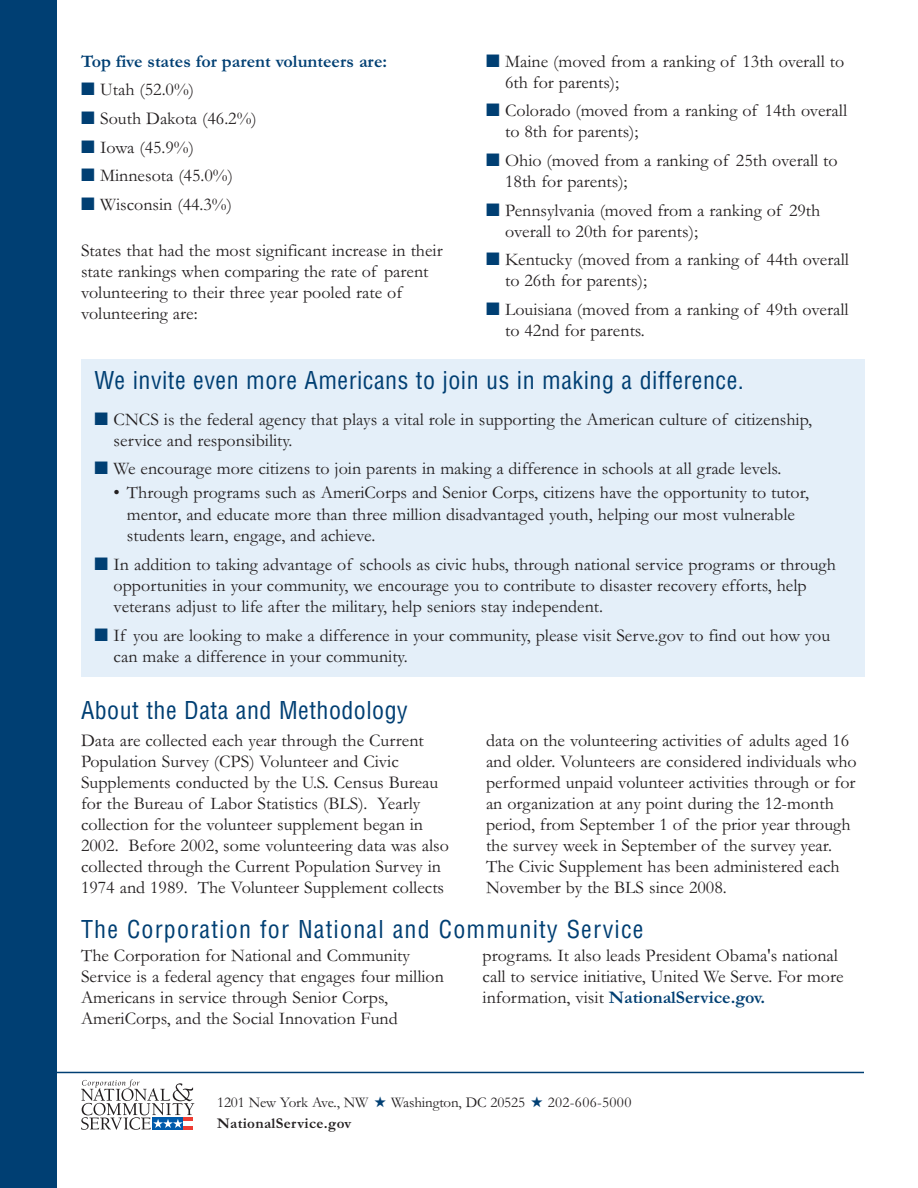
<style>
.page{position:relative;width:918px;height:1188px;background:#fff}
.page>*{position:absolute;margin:0;border:0;box-sizing:border-box;transform-origin:0 0}
.t1{font:condensed 24px "Helvetica";letter-spacing:.02em;color:#003f73}
.t2{font:condensed 24px "Helvetica";letter-spacing:.05em;color:#003f73}
.t3{font:18px/21px "Garamond";color:#231f20}
.t4{font:700 18px "Garamond";color:#003f73}
.t5{font:15px/21px "Garamond";letter-spacing:-.01em;color:#231f20}
.s1{color:#003f73}
.s2{font-weight:700;color:#003f73}
.s3{font-weight:700}
</style>
<div class="page">
<div style="left:81px;top:360px;width:783px;height:317px;background:#e4eff9"></div>
<div style="left:0;top:0;width:57px;height:1188px;background:#003f73"></div>
<svg style="left:81px;top:1079px;width:113px;height:51px"></svg>
<hr style="left:54px;top:1072px;width:810px;height:1px;background:#003f73">
<p class="t4" style="left:81px;top:54px;width:308px">Top five states for parent volunteers are:</p>
<p class="t3" style="left:81px;top:81px;width:115px"><span class="s1">■</span> Utah (52.0%)</p>
<p class="t3" style="left:81px;top:110px;width:177px"><span class="s1">■</span> South Dakota (46.2%)</p>
<p class="t3" style="left:81px;top:138px;width:115px"><span class="s1">■</span> Iowa (45.9%)</p>
<p class="t3" style="left:81px;top:167px;width:153px"><span class="s1">■</span> Minnesota (45.0%)</p>
<p class="t3" style="left:81px;top:196px;width:153px"><span class="s1">■</span> Wisconsin (44.3%)</p>
<p class="t3" style="left:81px;top:242px;width:363px">States that had the most significant increase in their state rankings when comparing the rate of parent volunteering to their three year pooled rate of volunteering are:</p>
<p class="t3" style="left:505px;top:53px;width:341px;text-indent:-19px"><span class="s1">■</span> Maine (moved from a ranking of 13th overall to<br>6th for parents);</p>
<p class="t3" style="left:505px;top:102px;width:344px;text-indent:-19px"><span class="s1">■</span> Colorado (moved from a ranking of 14th overall to 8th for parents);</p>
<p class="t3" style="left:505px;top:152px;width:334px;text-indent:-19px"><span class="s1">■</span> Ohio (moved from a ranking of 25th overall to<br>18th for parents);</p>
<p class="t3" style="left:505px;top:201px;width:317px;text-indent:-19px"><span class="s1">■</span> Pennsylvania (moved from a ranking of 29th overall to 20th for parents);</p>
<p class="t3" style="left:505px;top:251px;width:345px;text-indent:-19px"><span class="s1">■</span> Kentucky (moved from a ranking of 44th overall to 26th for parents);</p>
<p class="t3" style="left:505px;top:301px;width:345px;text-indent:-19px"><span class="s1">■</span> Louisiana (moved from a ranking of 49th overall to 42nd for parents.</p>
<h1 class="t1" style="left:94px;top:371px;width:651px">We invite even more Americans to join us in making a difference.</h1>
<p class="t3" style="left:114px;top:411px;width:700px;text-indent:-19px"><span class="s1">■</span> CNCS is the federal agency that plays a vital role in supporting the American culture of citizenship, service and responsibility.</p>
<p class="t3" style="left:94px;top:460px;width:688px"><span class="s1">■</span> We encourage more citizens to join parents in making a difference in schools at all grade levels.</p>
<p class="t3" style="left:127px;top:484px;width:684px;line-height:21.6px;text-indent:-14px">• Through programs such as AmeriCorps and Senior Corps, citizens have the opportunity to tutor, mentor, and educate more than three million disadvantaged youth, helping our most vulnerable students learn, engage, and achieve.</p>
<p class="t3" style="left:114px;top:556px;width:724px;text-indent:-19px"><span class="s1">■</span> In addition to taking advantage of schools as civic hubs, through national service programs or through opportunities in your community, we encourage you to contribute to disaster recovery efforts, help veterans adjust to life after the military, help seniors stay independent.</p>
<p class="t3" style="left:114px;top:627px;width:718px;text-indent:-19px"><span class="s1">■</span> If you are looking to make a difference in your community, please visit Serve.gov to find out how you can make a difference in your community.</p>
<h1 class="t1" style="left:81px;top:701px;width:328px">About the Data and Methodology</h1>
<p class="t3" style="left:81px;top:732px;width:369px">Data are collected each year through the Current Population Survey (CPS) Volunteer and Civic Supplements conducted by the U.S. Census Bureau for the Bureau of Labor Statistics (BLS). Yearly collection for the volunteer supplement began in 2002. Before 2002, some volunteering data was also collected through the Current Population Survey in 1974 and 1989. The Volunteer Supplement collects</p>
<p class="t3" style="left:486px;top:732px;width:372px">data on the volunteering activities of adults aged 16 and older. Volunteers are considered individuals who performed unpaid volunteer activities through or for an organization at any point during the 12-month period, from September 1 of the prior year through the survey week in September of the survey year.<br>The Civic Supplement has been administered each November by the BLS since 2008.</p>
<h1 class="t2" style="left:81px;top:920px;width:564px">The Corporation for National and Community Service</h1>
<p class="t3" style="left:81px;top:947px;width:365px">The Corporation for National and Community Service is a federal agency that engages four million Americans in service through Senior Corps, AmeriCorps, and the Social Innovation Fund</p>
<p class="t3" style="left:483px;top:947px;width:363px">programs. It also leads President Obama's national call to service initiative, United We Serve. For more information, visit <span class="s2">NationalService.gov.</span></p>
<p class="t5" style="left:217px;top:1094px;width:416px">1201 New York Ave., NW <span class="s1">★</span> Washington, DC 20525 <span class="s1">★</span> 202-606-5000<br><span class="s3">NationalService.gov</span></p>
</div>
